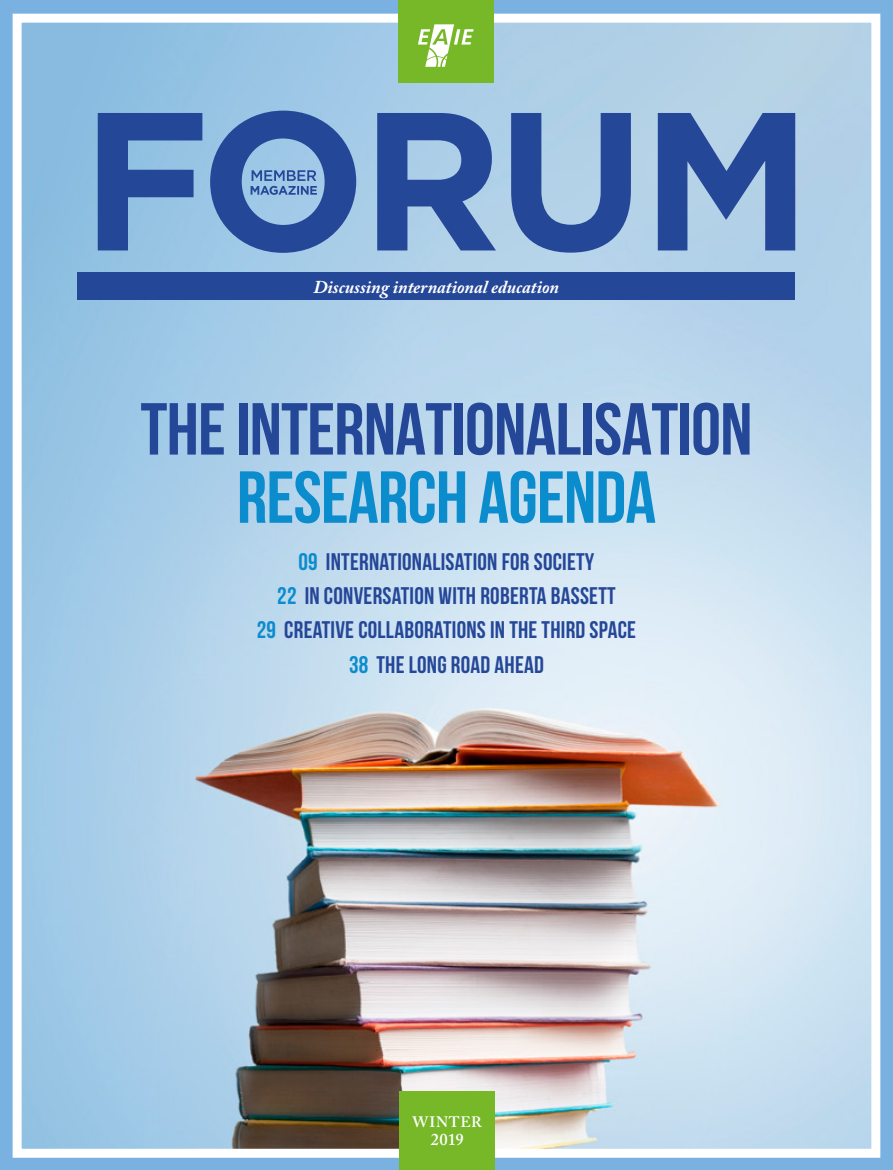
<style>
.page{position:relative;width:893px;height:1170px;background:#fff}
.page>*{position:absolute;margin:0;border:0;box-sizing:border-box;transform-origin:0 0}
.t1{font:700 73.5px "Bebas Neue";letter-spacing:-.01em;color:#254798}
.t2{font:700 73.5px "Bebas Neue";letter-spacing:-.01em;color:#0b8ccd}
.t3{font:24px/34.2px "Bebas Neue";letter-spacing:.01em;color:#254798;text-align:center}
.t4{font:italic 700 18px "Adobe Caslon Pro";color:#fff}
.t5{font:600 16.5px "Adobe Caslon Pro";color:#fff}
.t6{font:600 15px "Adobe Caslon Pro";letter-spacing:.05em;color:#fff}
.s1{color:#0b8ccd}
</style>
<div class="page">
<div style="left:0;top:0;width:893px;height:1169px;background:#79b1e1"></div>
<img style="left:23px;top:24px;width:847px;height:1123px">
<div style="left:13px;top:14px;width:867px;height:1143px;border:9px solid #fff"></div>
<svg style="left:98px;top:111px;width:697px;height:142px;background:#6587bd"></svg>
<svg style="left:251px;top:170px;width:66px;height:25px;background:#7097c8"></svg>
<div style="left:77px;top:273px;width:718px;height:27px;background:#254798"></div>
<div style="left:398px;top:0;width:95px;height:83px;background:#76b828"></div>
<svg style="left:418px;top:24px;width:56px;height:43px"></svg>
<div style="left:400px;top:1091px;width:95px;height:78px;background:#76b828"></div>
<p class="t4" style="left:313px;top:276px;width:247px">Discussing international education</p>
<h1 class="t1" style="left:141px;top:389px;width:613px">THE INTERNATIONALISATION</h1>
<h1 class="t2" style="left:237px;top:457px;width:421px">RESEARCH AGENDA</h1>
<p class="t3" style="left:257px;top:544px;width:381px"><span class="s1">09</span> INTERNATIONALISATION FOR SOCIETY<br><span class="s1">22</span> IN CONVERSATION WITH ROBERTA BASSETT<br><span class="s1">29</span> CREATIVE COLLABORATIONS IN THE THIRD SPACE <span class="s1">38</span> THE LONG ROAD AHEAD</p>
<p class="t6" style="left:413px;top:1113px;width:71px">WINTER</p>
<p class="t5" style="left:431px;top:1129px;width:35px">2019</p>
</div>
